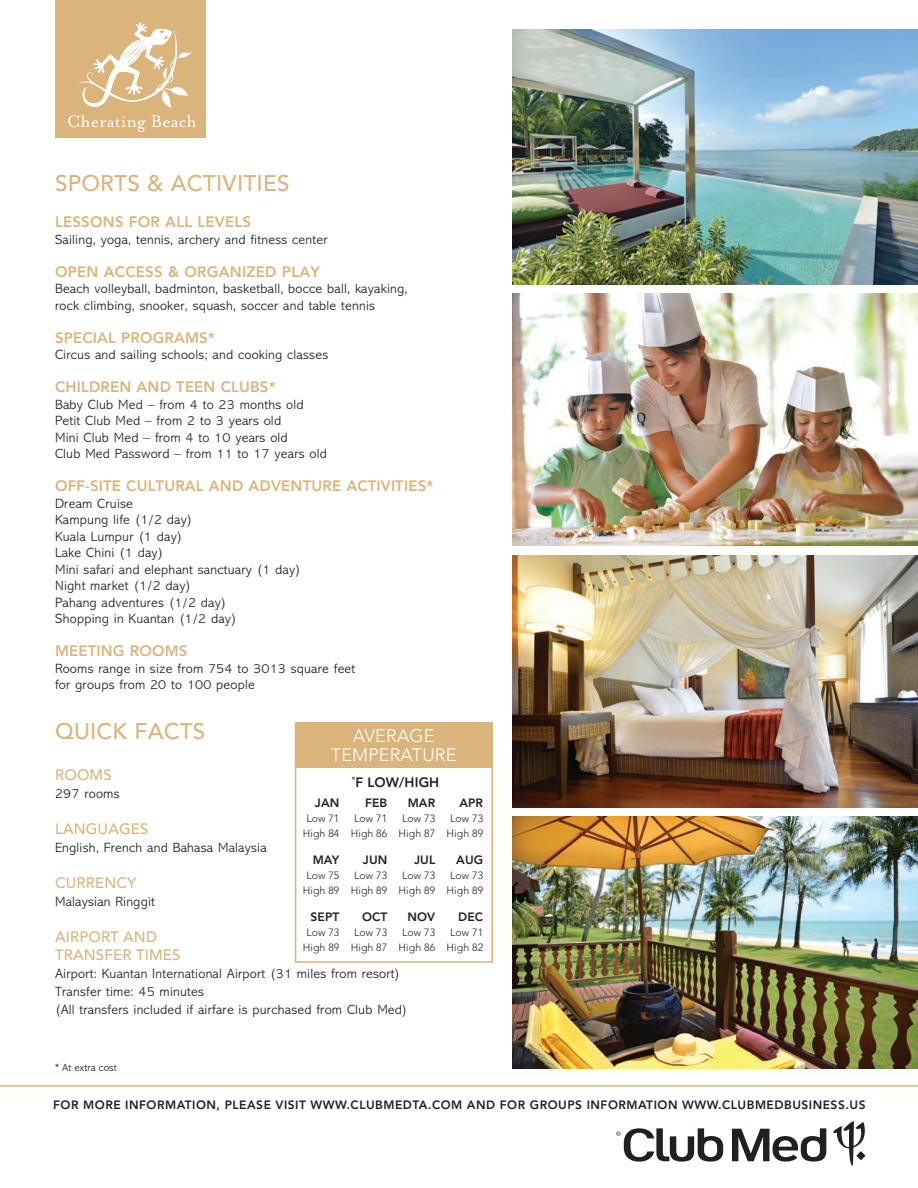
<style>
.page{position:relative;width:918px;height:1188px;background:#fff}
.page>*{position:absolute;margin:0;border:0;box-sizing:border-box;transform-origin:0 0}
.t1{font:500 22.5px "Avenir LT Std";letter-spacing:.01em;color:#dbb47b}
.t2{font:300 18px/19.5px "Avenir LT Std";letter-spacing:.01em;color:#fff;text-align:center}
.t3{font:800 15px "Avenir LT Std";letter-spacing:.01em;color:#dbb47b}
.t4{font:500 15px/18px "Avenir LT Std";letter-spacing:.01em;color:#dbb47b}
.t5{font:300 13.5px/16.5px "Abadi MT Std";letter-spacing:.015em;color:#231f20}
.t6{font:800 13.5px "Avenir LT Std";letter-spacing:.01em;color:#231f20}
.t7{font:800 12px "Avenir LT Std";letter-spacing:.04em;color:#231f20}
.t8{font:300 10.5px/15px "Avenir LT Std";letter-spacing:.01em;color:#231f20;text-align:center}
.t9{font:300 10.5px "Abadi MT Std";color:#231f20}
</style>
<div class="page">
<div style="left:295px;top:733px;width:198px;height:230px;border:2px solid #dbb47b"></div>
<div style="left:295px;top:722px;width:197px;height:46px;background:#dbb47b"></div>
<img style="left:513px;top:29px;width:405px;height:255px">
<img style="left:513px;top:294px;width:405px;height:251px">
<img style="left:513px;top:817px;width:405px;height:252px">
<img style="left:513px;top:555px;width:405px;height:252px">
<hr style="left:0;top:1085px;width:918px;height:2px;background:#dbb47b">
<svg style="left:833px;top:1121px;width:33px;height:45px"></svg>
<svg style="left:732px;top:1128px;width:94px;height:34px"></svg>
<svg style="left:616px;top:1128px;width:107px;height:34px"></svg>
<div style="left:55px;top:0;width:150px;height:137px;background:#dbb47b"></div>
<svg style="left:68px;top:22px;width:128px;height:110px"></svg>
<h1 class="t1" style="left:55px;top:170px;width:236px">SPORTS &amp; ACTIVITIES</h1>
<p class="t3" style="left:55px;top:213px;width:198px">LESSONS FOR ALL LEVELS</p>
<p class="t5" style="left:55px;top:231px;width:274px">Sailing, yoga, tennis, archery and fitness center</p>
<p class="t3" style="left:55px;top:263px;width:266px">OPEN ACCESS &amp; ORGANIZED PLAY</p>
<p class="t5" style="left:55px;top:281px;width:354px">Beach volleyball, badminton, basketball, bocce ball, kayaking, rock climbing, snooker, squash, soccer and table tennis</p>
<p class="t3" style="left:55px;top:329px;width:161px">SPECIAL PROGRAMS*</p>
<p class="t5" style="left:55px;top:347px;width:275px">Circus and sailing schools; and cooking classes</p>
<p class="t3" style="left:55px;top:378px;width:222px">CHILDREN AND TEEN CLUBS*</p>
<p class="t5" style="left:55px;top:396px;width:273px">Baby Club Med – from 4 to 23 months old Petit Club Med – from 2 to 3 years old<br>Mini Club Med – from 4 to 10 years old<br>Club Med Password – from 11 to 17 years old</p>
<p class="t3" style="left:55px;top:477px;width:380px">OFF-SITE CULTURAL AND ADVENTURE ACTIVITIES*</p>
<p class="t5" style="left:55px;top:495px;width:247px">Dream Cruise<br>Kampung life (1/2 day)<br>Kuala Lumpur (1 day)<br>Lake Chini (1 day)<br>Mini safari and elephant sanctuary (1 day)<br>Night market (1/2 day)<br>Pahang adventures (1/2 day)<br>Shopping in Kuantan (1/2 day)</p>
<p class="t3" style="left:55px;top:642px;width:134px">MEETING ROOMS</p>
<p class="t5" style="left:55px;top:660px;width:302px">Rooms range in size from 754 to 3013 square feet for groups from 20 to 100 people</p>
<h1 class="t1" style="left:55px;top:718px;width:152px">QUICK FACTS</h1>
<p class="t4" style="left:55px;top:766px;width:58px">ROOMS</p>
<p class="t5" style="left:55px;top:786px;width:66px">297 rooms</p>
<p class="t4" style="left:55px;top:820px;width:95px">LANGUAGES</p>
<p class="t5" style="left:55px;top:840px;width:213px">English, French and Bahasa Malaysia</p>
<p class="t4" style="left:55px;top:874px;width:83px">CURRENCY</p>
<p class="t5" style="left:55px;top:894px;width:101px">Malaysian Ringgit</p>
<p class="t4" style="left:55px;top:928px;width:127px">AIRPORT AND<br>TRANSFER TIMES</p>
<p class="t5" style="left:55px;top:965px;width:354px;line-height:18px">Airport: Kuantan International Airport (31 miles from resort)<br>Transfer time: 45 minutes<br>(All transfers included if airfare is purchased from Club Med)</p>
<h2 class="t2" style="left:331px;top:726px;width:127px">AVERAGE<br>TEMPERATURE</h2>
<p class="t7" style="left:315px;top:796px;width:26px">JAN</p>
<p class="t8" style="left:303px;top:811px;width:38px">Low 71<br>High 84</p>
<p class="t7" style="left:313px;top:853px;width:28px">MAY</p>
<p class="t8" style="left:303px;top:868px;width:38px">Low 75<br>High 89</p>
<p class="t7" style="left:311px;top:910px;width:30px">SEPT</p>
<p class="t8" style="left:303px;top:925px;width:38px">Low 73<br>High 89</p>
<p class="t6" style="left:352px;top:774px;width:89px">˚F LOW/HIGH</p>
<p class="t7" style="left:365px;top:796px;width:24px">FEB</p>
<p class="t8" style="left:351px;top:811px;width:38px">Low 71<br>High 86</p>
<p class="t7" style="left:363px;top:853px;width:26px">JUN</p>
<p class="t8" style="left:351px;top:868px;width:38px">Low 73<br>High 89</p>
<p class="t7" style="left:362px;top:910px;width:27px">OCT</p>
<p class="t8" style="left:351px;top:925px;width:38px">Low 73<br>High 87</p>
<p class="t7" style="left:408px;top:796px;width:29px">MAR</p>
<p class="t8" style="left:399px;top:811px;width:38px">Low 73<br>High 87</p>
<p class="t7" style="left:414px;top:853px;width:23px">JUL</p>
<p class="t8" style="left:399px;top:868px;width:38px">Low 73<br>High 89</p>
<p class="t7" style="left:407px;top:910px;width:29px">NOV</p>
<p class="t8" style="left:399px;top:925px;width:38px">Low 73<br>High 86</p>
<p class="t7" style="left:459px;top:796px;width:25px">APR</p>
<p class="t8" style="left:447px;top:811px;width:38px">Low 73<br>High 89</p>
<p class="t7" style="left:456px;top:853px;width:28px">AUG</p>
<p class="t8" style="left:447px;top:868px;width:38px">Low 73<br>High 89</p>
<p class="t7" style="left:458px;top:910px;width:26px">DEC</p>
<p class="t8" style="left:447px;top:925px;width:38px">Low 71<br>High 82</p>
<p class="t9" style="left:55px;top:1062px;width:63px">* At extra cost</p>
<p class="t7" style="left:53px;top:1097px;width:814px">FOR MORE INFORMATION, PLEASE VISIT WWW.CLUBMEDTA.COM AND FOR GROUPS INFORMATION WWW.CLUBMEDBUSINESS.US</p>
</div>
